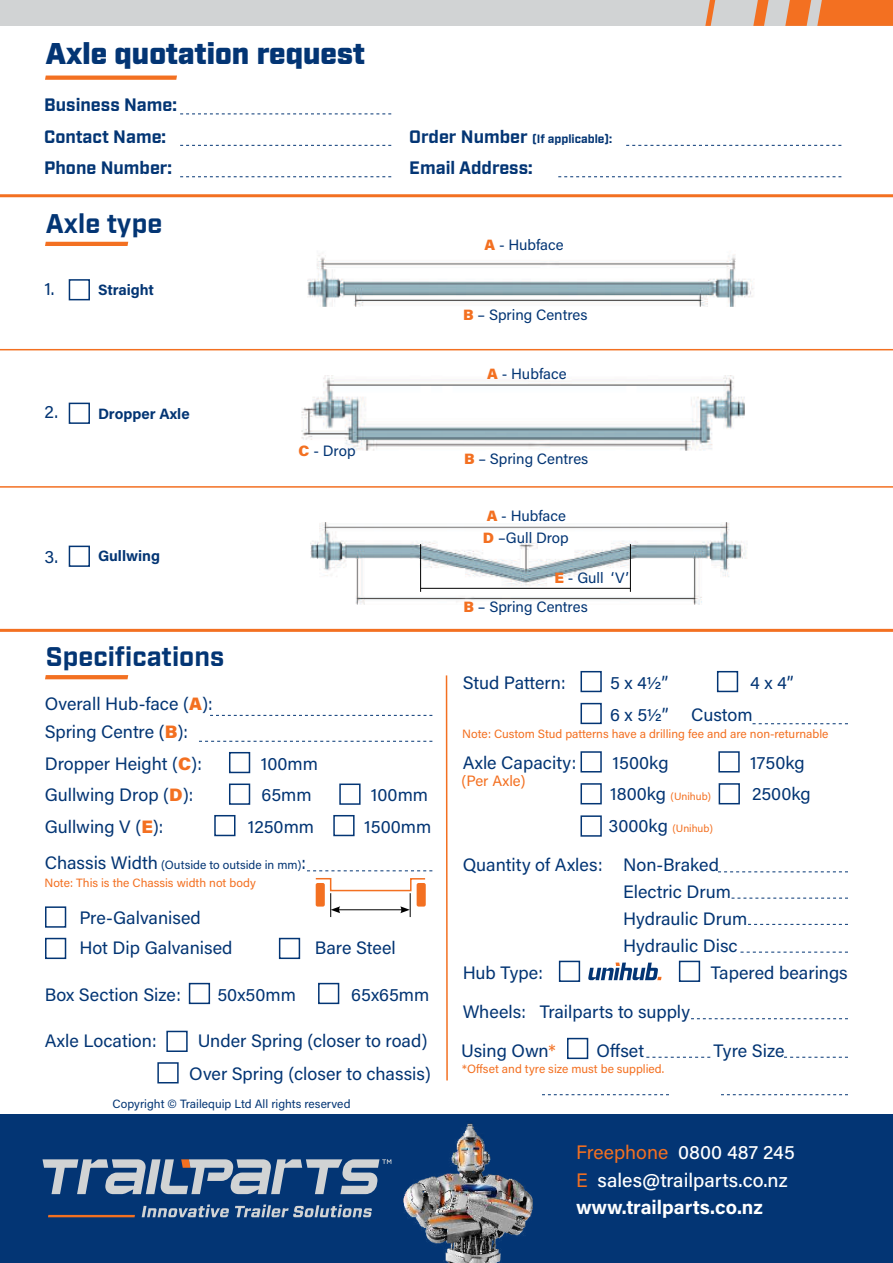
<style>
.page{position:relative;width:893px;height:1263px;background:#fff}
.page>*{position:absolute;margin:0;border:0;box-sizing:border-box;transform-origin:0 0}
.t1{font:900 30px "Industry";color:#033574}
.t2{font:700 27px "Industry";color:#033574}
.t3{font:500 19.5px/27.6px "Acumin Pro";color:#fff}
.t4{font:18px/28.5px "Acumin Pro";color:#033574}
.t5{font:700 18px/31.5px "Industry";color:#033574}
.t6{font:15px "Acumin Pro";color:#033574}
.t7{font:700 15px "Acumin Pro";color:#033574}
.t8{font:15px "Acumin Pro";color:#f37021}
.t9{font:12px "Acumin Pro";color:#f37021}
.t10{font:12px "Acumin Pro";color:#033574}
.t11{font:700 12px "Industry";color:#033574}
.t12{font:10.5px "Acumin Pro";color:#f37021}
.s1{font-weight:400;font-size:18px}
.s2{font-weight:900;color:#f37021}
.s3{font-size:18px}
.s4{font-size:18px;color:#033574}
.s5{color:#f37021}
.s6{font-weight:400;color:#f37021}
.s7{font-weight:700}
</style>
<div class="page">
<div style="left:0;top:1114px;width:893px;height:149px;background:#033574"></div>
<div style="left:0;top:0;width:893px;height:26px;background:#d1d3d4"></div>
<svg style="left:785px;top:0;width:108px;height:26px;background:#ee7c37"></svg>
<svg style="left:753px;top:0;width:16px;height:26px"></svg>
<svg style="left:705px;top:0;width:11px;height:26px"></svg>
<svg style="left:43px;top:1159px;width:348px;height:58px"></svg>
<img style="left:403px;top:1123px;width:129px;height:140px">
<svg style="left:45px;top:76px;width:132px;height:4px"></svg>
<svg style="left:45px;top:242px;width:83px;height:4px"></svg>
<svg style="left:45px;top:675px;width:83px;height:4px"></svg>
<img style="left:307px;top:254px;width:447px;height:53px">
<img style="left:301px;top:375px;width:444px;height:76px">
<img style="left:310px;top:522px;width:437px;height:83px">
<svg style="left:180px;top:145px;width:211px;height:1px"></svg>
<svg style="left:180px;top:114px;width:211px;height:1px"></svg>
<svg style="left:180px;top:176px;width:211px;height:1px"></svg>
<hr style="left:0;top:194px;width:893px;height:3px;background:#f37021">
<hr style="left:0;top:629px;width:893px;height:3px;background:#f37021">
<div style="left:69px;top:279px;width:21px;height:21px;border:2px solid #033574"></div>
<div style="left:69px;top:403px;width:21px;height:21px;border:2px solid #033574"></div>
<div style="left:69px;top:546px;width:21px;height:21px;border:2px solid #033574"></div>
<hr style="left:0;top:349px;width:893px;height:1px;background:#f37021">
<hr style="left:0;top:486px;width:893px;height:2px;background:#f37021">
<svg style="left:626px;top:145px;width:215px;height:1px"></svg>
<svg style="left:558px;top:176px;width:283px;height:1px"></svg>
<div style="left:717px;top:671px;width:21px;height:21px;border:2px solid #033574"></div>
<div style="left:229px;top:752px;width:21px;height:21px;border:2px solid #033574"></div>
<div style="left:229px;top:783px;width:21px;height:22px;border:2px solid #033574"></div>
<div style="left:339px;top:783px;width:22px;height:22px;border:2px solid #033574"></div>
<div style="left:333px;top:815px;width:22px;height:21px;border:2px solid #033574"></div>
<div style="left:214px;top:815px;width:21px;height:21px;border:2px solid #033574"></div>
<div style="left:45px;top:906px;width:21px;height:22px;border:2px solid #033574"></div>
<div style="left:279px;top:938px;width:21px;height:21px;border:2px solid #033574"></div>
<div style="left:45px;top:938px;width:21px;height:21px;border:2px solid #033574"></div>
<div style="left:166px;top:1031px;width:22px;height:21px;border:2px solid #033574"></div>
<div style="left:157px;top:1062px;width:22px;height:21px;border:2px solid #033574"></div>
<div style="left:318px;top:983px;width:21px;height:21px;border:2px solid #033574"></div>
<div style="left:189px;top:983px;width:21px;height:21px;border:2px solid #033574"></div>
<svg style="left:445px;top:675px;width:3px;height:406px"></svg>
<div style="left:580px;top:671px;width:22px;height:21px;border:2px solid #033574"></div>
<div style="left:580px;top:751px;width:22px;height:21px;border:2px solid #033574"></div>
<div style="left:718px;top:751px;width:22px;height:21px;border:2px solid #033574"></div>
<div style="left:580px;top:703px;width:22px;height:21px;border:2px solid #033574"></div>
<div style="left:580px;top:783px;width:22px;height:21px;border:2px solid #033574"></div>
<div style="left:580px;top:815px;width:22px;height:22px;border:2px solid #033574"></div>
<div style="left:719px;top:783px;width:21px;height:21px;border:2px solid #033574"></div>
<div style="left:567px;top:1038px;width:21px;height:21px;border:2px solid #033574"></div>
<div style="left:559px;top:961px;width:21px;height:21px;border:2px solid #033574"></div>
<div style="left:679px;top:961px;width:21px;height:21px;border:2px solid #033574"></div>
<svg style="left:210px;top:715px;width:222px;height:1px"></svg>
<svg style="left:199px;top:741px;width:233px;height:1px"></svg>
<svg style="left:307px;top:870px;width:125px;height:1px"></svg>
<svg style="left:752px;top:723px;width:96px;height:1px"></svg>
<svg style="left:731px;top:898px;width:117px;height:1px"></svg>
<svg style="left:718px;top:871px;width:130px;height:1px"></svg>
<svg style="left:748px;top:924px;width:100px;height:1px"></svg>
<svg style="left:740px;top:952px;width:108px;height:1px"></svg>
<svg style="left:691px;top:1018px;width:157px;height:1px"></svg>
<svg style="left:784px;top:1057px;width:64px;height:1px"></svg>
<svg style="left:542px;top:1094px;width:127px;height:1px"></svg>
<svg style="left:721px;top:1094px;width:127px;height:1px"></svg>
<svg style="left:646px;top:1057px;width:64px;height:1px"></svg>
<svg style="left:315px;top:878px;width:111px;height:39px"></svg>
<hr style="left:421px;top:588px;width:209px;height:1px;background:#000">
<hr style="left:420px;top:544px;width:1px;height:48px;background:#000">
<hr style="left:630px;top:544px;width:1px;height:48px;background:#000">
<svg style="left:588px;top:962px;width:74px;height:18px"></svg>
<h1 class="t1" style="left:46px;top:36px;width:321px">Axle quotation request</h1>
<p class="t5" style="left:44px;top:90px;width:134px">Business Name:<br>Contact Name:<br>Phone Number:</p>
<h2 class="t2" style="left:46px;top:207px;width:118px">Axle type</h2>
<p class="t4" style="left:44px;top:274px;width:11px">1.</p>
<p class="t7" style="left:98px;top:279px;width:58px">Straight</p>
<p class="t7" style="left:44px;top:403px;width:147px"><span class="s1">2.</span> Dropper Axle</p>
<p class="t7" style="left:44px;top:545px;width:117px"><span class="s1">3.</span> Gullwing</p>
<h2 class="t2" style="left:46px;top:641px;width:180px">Specifications</h2>
<p class="t6" style="left:299px;top:440px;width:58px"><span class="s2">C</span> - Drop</p>
<p class="t11" style="left:409px;top:131px;width:204px"><span class="s3">Order Number</span> (If applicable):</p>
<p class="t5" style="left:409px;top:153px;width:125px">Email Address:</p>
<p class="t6" style="left:484px;top:234px;width:81px"><span class="s2">A</span> - Hubface</p>
<p class="t6" style="left:463px;top:304px;width:126px"><span class="s2">B</span> – Spring Centres</p>
<p class="t6" style="left:487px;top:364px;width:81px"><span class="s2">A</span> - Hubface</p>
<p class="t6" style="left:464px;top:448px;width:126px"><span class="s2">B</span> – Spring Centres</p>
<p class="t6" style="left:487px;top:505px;width:81px"><span class="s2">A</span> - Hubface</p>
<p class="t6" style="left:483px;top:527px;width:87px"><span class="s2">D</span> –Gull Drop</p>
<p class="t6" style="left:554px;top:567px;width:76px"><span class="s2">E</span> - Gull ‘V’</p>
<p class="t6" style="left:463px;top:597px;width:126px"><span class="s2">B</span> – Spring Centres</p>
<p class="t4" style="left:45px;top:688px;width:169px">Overall Hub-face (<span class="s2">A</span>):<br>Spring Centre (<span class="s2">B</span>):</p>
<p class="t4" style="left:45px;top:748px;width:159px">Dropper Height (<span class="s2">C</span>):</p>
<p class="t4" style="left:261px;top:748px;width:59px">100mm</p>
<p class="t4" style="left:45px;top:780px;width:150px">Gullwing Drop (<span class="s2">D</span>):</p>
<p class="t4" style="left:261px;top:780px;width:52px">65mm</p>
<p class="t4" style="left:371px;top:780px;width:59px">100mm</p>
<p class="t4" style="left:45px;top:811px;width:120px">Gullwing V (<span class="s2">E</span>):</p>
<p class="t4" style="left:248px;top:811px;width:68px">1250mm</p>
<p class="t4" style="left:364px;top:811px;width:69px">1500mm</p>
<p class="t10" style="left:45px;top:856px;width:263px"><span class="s3">Chassis Width</span> (Outside to outside in mm)<span class="s3">:</span></p>
<p class="t9" style="left:44px;top:875px;width:213px">Note: This is the Chassis width not body</p>
<p class="t4" style="left:79px;top:902px;width:155px;line-height:30px">Pre-Galvanised<br>Hot Dip Galvanised</p>
<p class="t4" style="left:315px;top:933px;width:83px">Bare Steel</p>
<p class="t4" style="left:45px;top:979px;width:138px">Box Section Size:</p>
<p class="t4" style="left:217px;top:979px;width:80px">50x50mm</p>
<p class="t4" style="left:351px;top:979px;width:80px">65x65mm</p>
<p class="t4" style="left:45px;top:1026px;width:113px">Axle Location:</p>
<p class="t4" style="left:189px;top:1024px;width:243px;line-height:33px;text-align:center">Under Spring (closer to road)<br>Over Spring (closer to chassis)</p>
<p class="t10" style="left:113px;top:1096px;width:239px">Copyright © Trailequip Ltd All rights reserved</p>
<p class="t4" style="left:463px;top:668px;width:104px">Stud Pattern:</p>
<p class="t4" style="left:610px;top:668px;width:60px">5 x 4½”</p>
<p class="t4" style="left:750px;top:668px;width:45px">4 x 4”</p>
<p class="t4" style="left:610px;top:699px;width:60px">6 x 5½”</p>
<p class="t4" style="left:691px;top:699px;width:63px">Custom</p>
<p class="t4" style="left:463px;top:747px;width:115px">Axle Capacity:</p>
<p class="t4" style="left:613px;top:747px;width:57px">1500kg</p>
<p class="t4" style="left:750px;top:747px;width:56px">1750kg</p>
<p class="t12" style="left:610px;top:789px;width:102px"><span class="s4">1800kg</span> (Unihub)</p>
<p class="t4" style="left:752px;top:779px;width:60px">2500kg</p>
<p class="t12" style="left:608px;top:821px;width:106px"><span class="s4">3000kg</span> (Unihub)</p>
<p class="t4" style="left:463px;top:849px;width:258px">Quantity of Axles: Non-Braked</p>
<p class="t4" style="left:623px;top:876px;width:109px">Electric Drum</p>
<p class="t4" style="left:623px;top:903px;width:126px">Hydraulic Drum</p>
<p class="t4" style="left:623px;top:930px;width:116px">Hydraulic Disc</p>
<p class="t4" style="left:463px;top:957px;width:82px">Hub Type:</p>
<p class="t4" style="left:711px;top:957px;width:138px">Tapered bearings</p>
<p class="t4" style="left:461px;top:991px;width:230px;line-height:39px">Wheels: Trailparts to supply<br>Using Own<span class="s5">*</span></p>
<p class="t9" style="left:462px;top:725px;width:368px">Note: Custom Stud patterns have a drilling fee and are non-returnable</p>
<p class="t8" style="left:461px;top:771px;width:66px">(Per Axle)</p>
<p class="t4" style="left:596px;top:1035px;width:49px">Offset</p>
<p class="t4" style="left:714px;top:1035px;width:72px">Tyre Size</p>
<p class="t9" style="left:462px;top:1060px;width:203px">*Offset and tyre size must be supplied.</p>
<p class="t3" style="left:576px;top:1137px;width:220px"><span class="s6">Freephone</span> 0800 487 245<br><span class="s6">E</span> sales@trailparts.co.nz <span class="s7">www.trailparts.co.nz</span></p>
</div>
